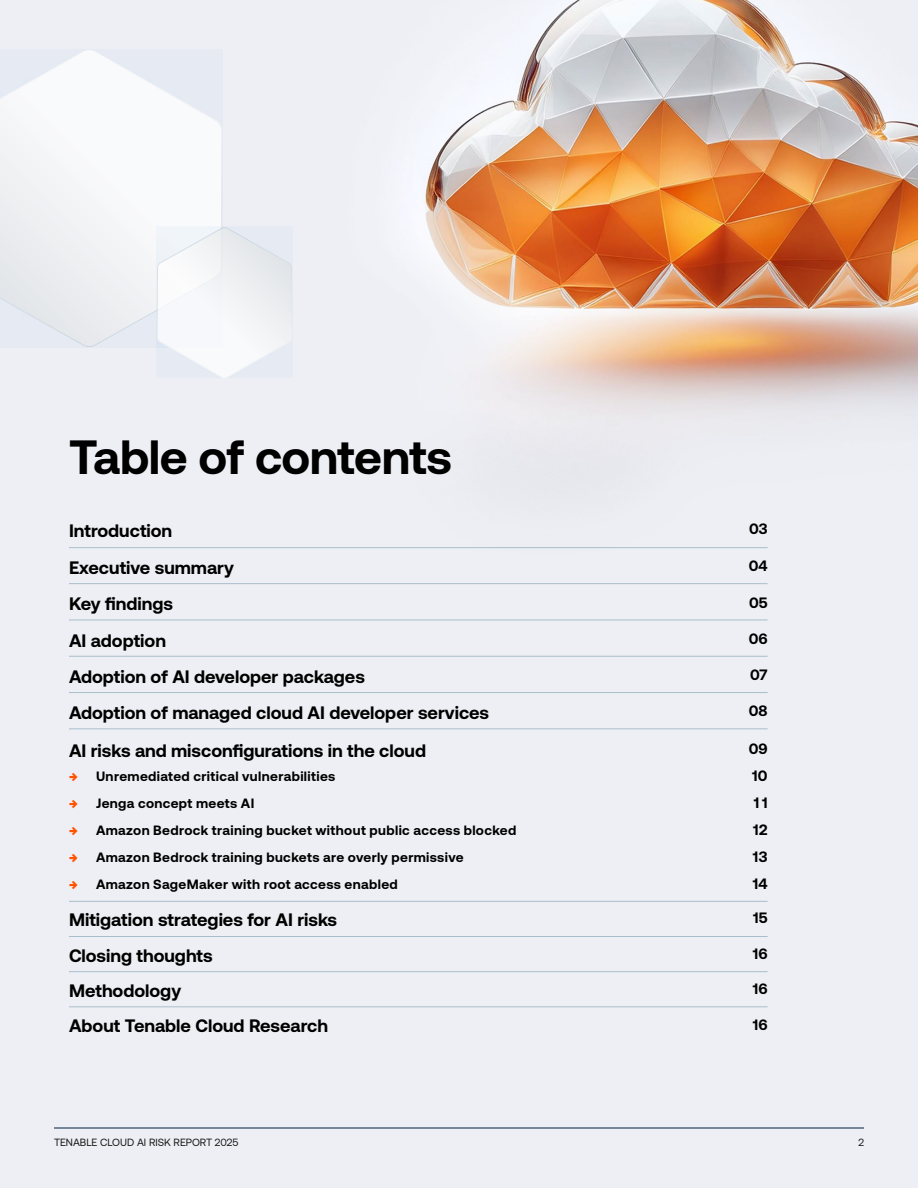
<style>
.page{position:relative;width:918px;height:1188px;background:#eeeff4}
.page>*{position:absolute;margin:0;border:0;box-sizing:border-box;transform-origin:0 0}
.H2_-_Header{font:700 48px "Aeonik Pro";letter-spacing:-.01em;color:#000}
.H0_-_Section_Header{font:700 18px "Aeonik Pro";color:#000}
.H0_-_Section_Header-2{font:700 15px "Aeonik Pro";color:#000}
.t1{font:700 13.5px "Aeonik Pro";letter-spacing:.025em;color:#000}
.t2{font:10.5px "Aeonik Pro";color:#1a1a1a}
.s1{font-weight:900;color:#ff5200}
</style>
<div class="page">
<img style="left:273px;top:0;width:645px;height:549px">
<svg style="left:0;top:51px;width:222px;height:297px"></svg>
<svg style="left:157px;top:227px;width:135px;height:151px"></svg>
<hr style="left:54px;top:1128px;width:810px;height:1px;background:#041e42">
<hr style="left:69px;top:547px;width:699px;height:1px;background:#a9becc">
<hr style="left:69px;top:583px;width:699px;height:1px;background:#a9becc">
<hr style="left:69px;top:620px;width:699px;height:1px;background:#a9becc">
<hr style="left:69px;top:656px;width:699px;height:1px;background:#a9becc">
<hr style="left:69px;top:692px;width:699px;height:1px;background:#a9becc">
<hr style="left:69px;top:729px;width:699px;height:1px;background:#a9becc">
<hr style="left:69px;top:901px;width:699px;height:1px;background:#a9becc">
<hr style="left:69px;top:936px;width:699px;height:1px;background:#a9becc">
<hr style="left:69px;top:971px;width:699px;height:1px;background:#a9becc">
<hr style="left:69px;top:1007px;width:699px;height:1px;background:#a9becc">
<p class="H2_-_Header" style="left:69px;top:430px;width:384px">Table of contents</p>
<p class="H0_-_Section_Header" style="left:69px;top:521px;width:105px">Introduction</p>
<p class="H0_-_Section_Header-2" style="left:749px;top:521px;width:20px">03</p>
<p class="H0_-_Section_Header" style="left:69px;top:557px;width:166px">Executive summary</p>
<p class="H0_-_Section_Header-2" style="left:749px;top:557px;width:20px">04</p>
<p class="H0_-_Section_Header" style="left:69px;top:594px;width:105px">Key findings</p>
<p class="H0_-_Section_Header-2" style="left:749px;top:594px;width:20px">05</p>
<p class="H0_-_Section_Header" style="left:69px;top:630px;width:99px">AI adoption</p>
<p class="H0_-_Section_Header-2" style="left:749px;top:630px;width:20px">06</p>
<p class="H0_-_Section_Header" style="left:69px;top:667px;width:297px">Adoption of AI developer packages</p>
<p class="H0_-_Section_Header-2" style="left:750px;top:666px;width:19px">07</p>
<p class="H0_-_Section_Header" style="left:69px;top:703px;width:422px">Adoption of managed cloud AI developer services</p>
<p class="H0_-_Section_Header-2" style="left:749px;top:703px;width:20px">08</p>
<p class="H0_-_Section_Header" style="left:69px;top:740px;width:359px">AI risks and misconfigurations in the cloud</p>
<p class="t1" style="left:69px;top:768px;width:268px"><span class="s1">→</span> Unremediated critical vulnerabilities</p>
<p class="H0_-_Section_Header-2" style="left:752px;top:767px;width:17px">10</p>
<p class="t1" style="left:69px;top:795px;width:187px"><span class="s1">→</span> Jenga concept meets AI</p>
<p class="H0_-_Section_Header-2" style="left:754px;top:794px;width:15px">11</p>
<p class="t1" style="left:69px;top:822px;width:449px"><span class="s1">→</span> Amazon Bedrock training bucket without public access blocked</p>
<p class="H0_-_Section_Header-2" style="left:753px;top:821px;width:16px">12</p>
<p class="t1" style="left:69px;top:849px;width:396px"><span class="s1">→</span> Amazon Bedrock training buckets are overly permissive</p>
<p class="H0_-_Section_Header-2" style="left:753px;top:848px;width:16px">13</p>
<p class="t1" style="left:69px;top:876px;width:330px"><span class="s1">→</span> Amazon SageMaker with root access enabled</p>
<p class="H0_-_Section_Header-2" style="left:753px;top:875px;width:16px">14</p>
<p class="H0_-_Section_Header-2" style="left:749px;top:740px;width:20px">09</p>
<p class="H0_-_Section_Header" style="left:69px;top:910px;width:270px">Mitigation strategies for AI risks</p>
<p class="H0_-_Section_Header-2" style="left:753px;top:910px;width:16px">15</p>
<p class="H0_-_Section_Header" style="left:69px;top:945px;width:145px">Closing thoughts</p>
<p class="H0_-_Section_Header-2" style="left:753px;top:945px;width:16px">16</p>
<p class="H0_-_Section_Header" style="left:69px;top:981px;width:114px">Methodology</p>
<p class="H0_-_Section_Header-2" style="left:753px;top:980px;width:16px">16</p>
<p class="H0_-_Section_Header" style="left:69px;top:1016px;width:260px">About Tenable Cloud Research</p>
<p class="H0_-_Section_Header-2" style="left:753px;top:1016px;width:16px">16</p>
<p class="t2" style="left:54px;top:1137px;width:186px">TENABLE CLOUD AI RISK REPORT 2025</p>
<p class="t2" style="left:858px;top:1137px;width:7px">2</p>
</div>
